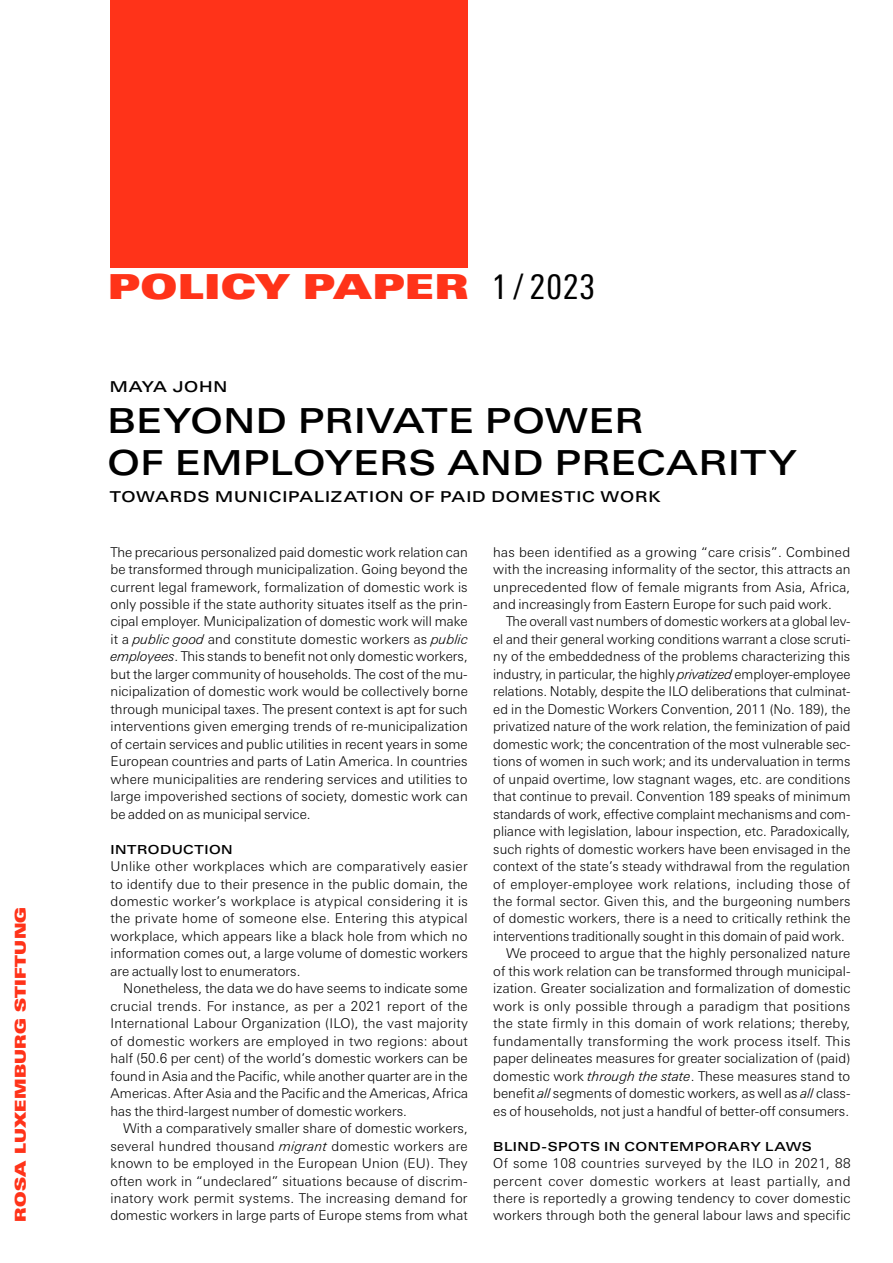
<style>
.page{position:relative;width:893px;height:1263px;background:#fff}
.page>*{position:absolute;margin:0;border:0;box-sizing:border-box;transform-origin:0 0}
.t1{font:500 34.5px/41.4px "Linotype Univers Extd";letter-spacing:.015em;color:#000}
.t2{font:34.5px "Linotype Univers Extd X Black";letter-spacing:.025em;color:#ff3319}
.t3{font:500 15px "Linotype Univers Extd";letter-spacing:.055em;color:#000}
.t4{font:15px "Linotype Univers Extd X Black";letter-spacing:.015em;color:#ff3319}
.t5{font:300 13.5px/17.4px "Linotype Univers Basic";letter-spacing:.005em;color:#000;text-align:justify}
.t6{font:300 13.5px "Linotype Univers Basic";letter-spacing:.025em;color:#000}
.t7{font:500 12.45px "Linotype Univers Extd";letter-spacing:.04em;color:#000}
.s1{font-family:"Linotype Univers";font-stretch:condensed;color:#000}
.s2{font-style:italic}
</style>
<div class="page">
<div style="left:111px;top:0;width:357px;height:268px;background:#ff3319"></div>
<p class="t4" style="left:11px;top:1221px;width:316px;rotate:-90deg">ROSA LUXEMBURG STIFTUNG</p>
<h1 class="t2" style="left:108px;top:266px;width:489px">POLICY PAPER <span class="s1">1 / 2023</span></h1>
<p class="t3" style="left:110px;top:377px;width:119px">MAYA JOHN</p>
<h1 class="t1" style="left:108px;top:400px;width:691px">BEYOND PRIVATE POWER<br>OF EMPLOYERS AND PRECARITY</h1>
<p class="t3" style="left:110px;top:488px;width:552px">TOWARDS MUNICIPALIZATION OF PAID DOMESTIC WORK</p>
<p class="t5" style="left:111px;top:543px;width:359px">The precarious personalized paid domestic work relation can be transformed through municipalization. Going beyond the current legal framework, formalization of domestic work is only possible if the state authority situates itself as the prin&shy;cipal employer. Municipalization of domestic work will make it a <span class="s2">public good</span> and constitute domestic workers as <span class="s2">public employees</span>. This stands to benefit not only domestic workers, but the larger community of households. The cost of the mu&shy;nicipalization of domestic work would be collectively borne through municipal taxes. The present context is apt for such interventions given emerging trends of re-municipalization of certain services and public utilities in recent years in some European countries and parts of Latin America. In countries where municipalities are rendering services and utilities to large impoverished sections of society, domestic work can be added on as municipal service.</p>
<p class="t7" style="left:111px;top:842px;width:124px">INTRODUCTION</p>
<p class="t5" style="left:111px;top:857px;width:359px">Unlike other workplaces which are comparatively easier to identify due to their presence in the public domain, the domestic worker’s workplace is atypical considering it is the private home of someone else. Entering this atypical workplace, which appears like a black hole from which no information comes out, a large volume of domestic workers are actually lost to enumerators.</p>
<p class="t5" style="left:111px;top:980px;width:359px;text-indent:13px">Nonetheless, the data we do have seems to indicate some crucial trends. For instance, as per a 2021 report of the International Labour Organization (ILO), the vast majority of domestic workers are employed in two regions: about half (50.6 per cent) of the world’s domestic workers can be found in Asia and the Pacific, while another quarter are in the Americas. After Asia and the Pacific and the Americas, Africa has the third-largest number of domestic workers.</p>
<p class="t5" style="left:111px;top:1119px;width:359px;text-indent:13px">With a comparatively smaller share of domestic workers, several hundred thousand <span class="s2">migrant</span> domestic workers are known to be employed in the European Union (EU). They often work in “undeclared” situations because of discrim&shy;inatory work permit systems. The increasing demand for domestic workers in large parts of Europe stems from what</p>
<p class="t5" style="left:493px;top:543px;width:359px">has been identified as a growing “care crisis”. Combined with the increasing informality of the sector, this attracts an unprecedented flow of female migrants from Asia, Africa, and increasingly from Eastern Europe for such paid work.</p>
<p class="t5" style="left:506px;top:613px;width:346px">The overall vast numbers of domestic workers at a global lev-</p>
<p class="t5" style="left:493px;top:630px;width:359px">el and their general working conditions warrant a close scruti-</p>
<p class="t5" style="left:493px;top:648px;width:358px">ny of the embeddedness of the problems characterizing this</p>
<p class="t5" style="left:493px;top:665px;width:359px">industry, in particular, the highly <span class="s2">privatized</span> employer-employee</p>
<p class="t5" style="left:493px;top:683px;width:359px">relations. Notably, despite the ILO deliberations that culminat-</p>
<p class="t5" style="left:493px;top:700px;width:359px">ed in the Domestic Workers Convention, 2011 (No. 189), the</p>
<p class="t5" style="left:493px;top:718px;width:359px">privatized nature of the work relation, the feminization of paid</p>
<p class="t5" style="left:493px;top:735px;width:359px">domestic work; the concentration of the most vulnerable sec-</p>
<p class="t5" style="left:493px;top:753px;width:359px">tions of women in such work; and its undervaluation in terms</p>
<p class="t5" style="left:493px;top:770px;width:359px">of unpaid overtime, low stagnant wages, etc. are conditions</p>
<p class="t5" style="left:493px;top:787px;width:359px">that continue to prevail. Convention 189 speaks of minimum</p>
<p class="t5" style="left:493px;top:805px;width:359px">standards of work, effective complaint mechanisms and com-</p>
<p class="t5" style="left:493px;top:822px;width:358px">pliance with legislation, labour inspection, etc. Paradoxically,</p>
<p class="t5" style="left:493px;top:840px;width:359px">such rights of domestic workers have been envisaged in the</p>
<p class="t5" style="left:493px;top:857px;width:358px">context of the state’s steady withdrawal from the regulation</p>
<p class="t6" style="left:493px;top:876px;width:358px">of employer-employee work relations, including those of</p>
<p class="t5" style="left:493px;top:892px;width:359px">the formal sector. Given this, and the burgeoning numbers</p>
<p class="t5" style="left:493px;top:910px;width:359px">of domestic workers, there is a need to critically rethink the</p>
<p class="t5" style="left:493px;top:927px;width:353px">interventions traditionally sought in this domain of paid work.</p>
<p class="t5" style="left:506px;top:945px;width:346px">We proceed to argue that the highly personalized nature</p>
<p class="t5" style="left:493px;top:962px;width:359px">of this work relation can be transformed through municipal-</p>
<p class="t5" style="left:493px;top:980px;width:359px">ization. Greater socialization and formalization of domestic</p>
<p class="t6" style="left:493px;top:998px;width:359px">work is only possible through a paradigm that positions</p>
<p class="t5" style="left:493px;top:1015px;width:359px">the state firmly in this domain of work relations; thereby,</p>
<p class="t5" style="left:493px;top:1032px;width:359px">fundamentally transforming the work process itself. This</p>
<p class="t5" style="left:493px;top:1049px;width:359px">paper delineates measures for greater socialization of (paid)</p>
<p class="t5" style="left:493px;top:1067px;width:358px">domestic work <span class="s2">through the state</span>. These measures stand to</p>
<p class="t5" style="left:493px;top:1084px;width:359px">benefit <span class="s2">all</span> segments of domestic workers, as well as <span class="s2">all</span> class-</p>
<p class="t5" style="left:493px;top:1102px;width:357px">es of households, not just a handful of better-off consumers.</p>
<p class="t7" style="left:493px;top:1139px;width:320px">BLIND-SPOTS IN CONTEMPORARY LAWS</p>
<p class="t5" style="left:493px;top:1154px;width:359px">Of some 108 countries surveyed by the ILO in 2021, 88 percent cover domestic workers at least partially, and there is reportedly a growing tendency to cover domestic workers through both the general labour laws and specific</p>
</div>
